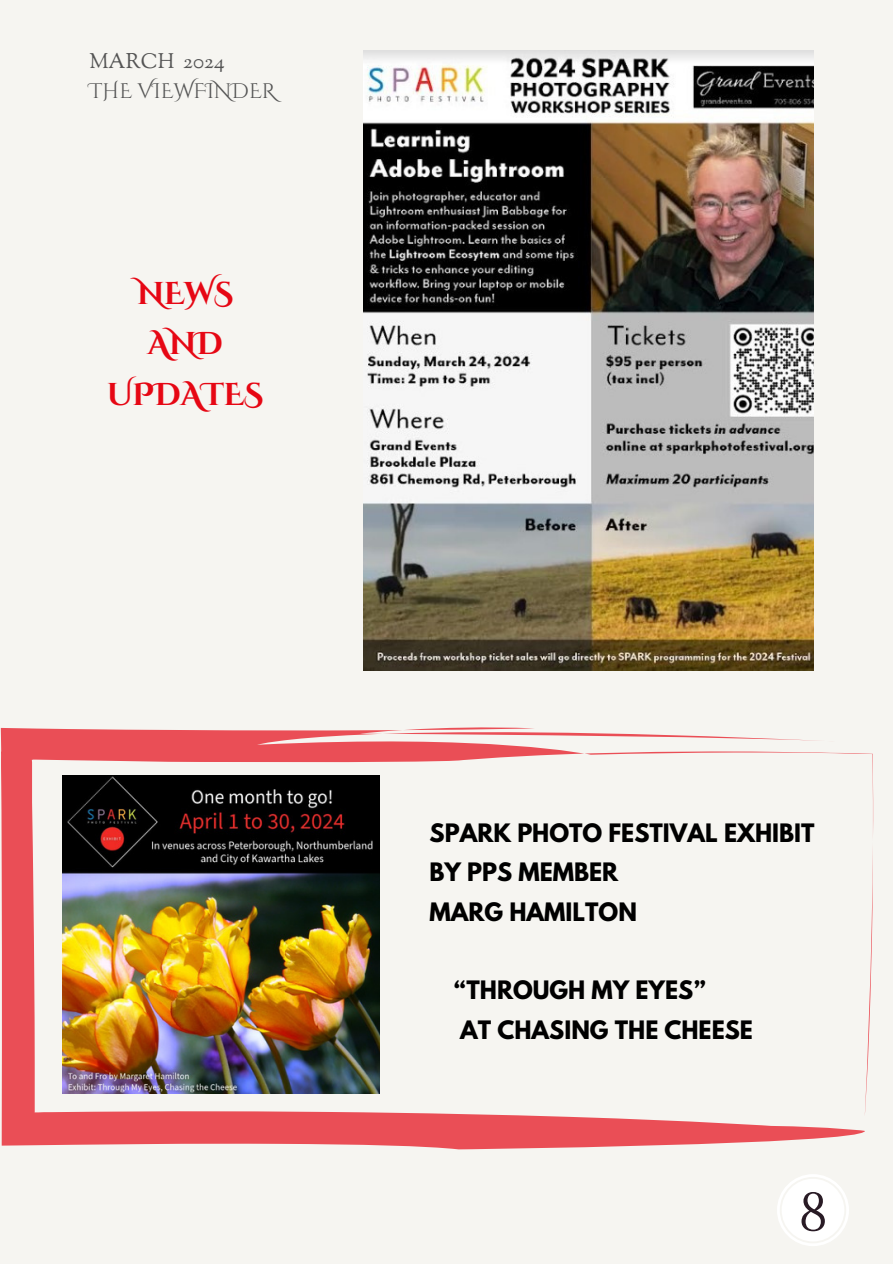
<style>
.page{position:relative;width:893px;height:1264px;background:#fff}
.page>*{position:absolute;margin:0;border:0;box-sizing:border-box;transform-origin:0 0}
.t1{font:54px "Cinzel Decorative";color:#291b25}
.t2{font:700 31.5px/50.7px "Cinzel Decorative";letter-spacing:-.02em;color:#e60714;text-align:center}
.t3{font:700 22.5px/39.3px "League Spartan";color:#000}
.t4{font:21px "Cinzel Decorative";color:#545454}
.t5{font:21px "Sorts Mill Goudy";color:#545454}
</style>
<div class="page">
<div style="left:0;top:0;width:892px;height:1263px;background:#f6f5f1"></div>
<svg style="left:777px;top:1174px;width:72px;height:72px"></svg>
<div style="left:781px;top:1178px;width:63px;height:63px;background:#fff;border-radius:50%"></div>
<svg style="left:1px;top:727px;width:872px;height:422px"></svg>
<img style="left:62px;top:775px;width:318px;height:318px">
<img style="left:364px;top:51px;width:449px;height:620px">
<p class="t5" style="left:89px;top:48px;width:137px">MARCH 2024</p>
<p class="t4" style="left:89px;top:78px;width:188px">THE VIEWFINDER</p>
<h2 class="t2" style="left:107px;top:269px;width:158px">NEWS<br>AND<br>UPDATES</h2>
<p class="t3" style="left:429px;top:816px;width:386px">SPARK PHOTO FESTIVAL EXHIBIT<br>BY PPS MEMBER<br>MARG HAMILTON</p>
<p class="t3" style="left:454px;top:973px;width:300px">“THROUGH MY EYES”<br>AT CHASING THE CHEESE</p>
<h1 class="t1" style="left:798px;top:1177px;width:31px">8</h1>
</div>
